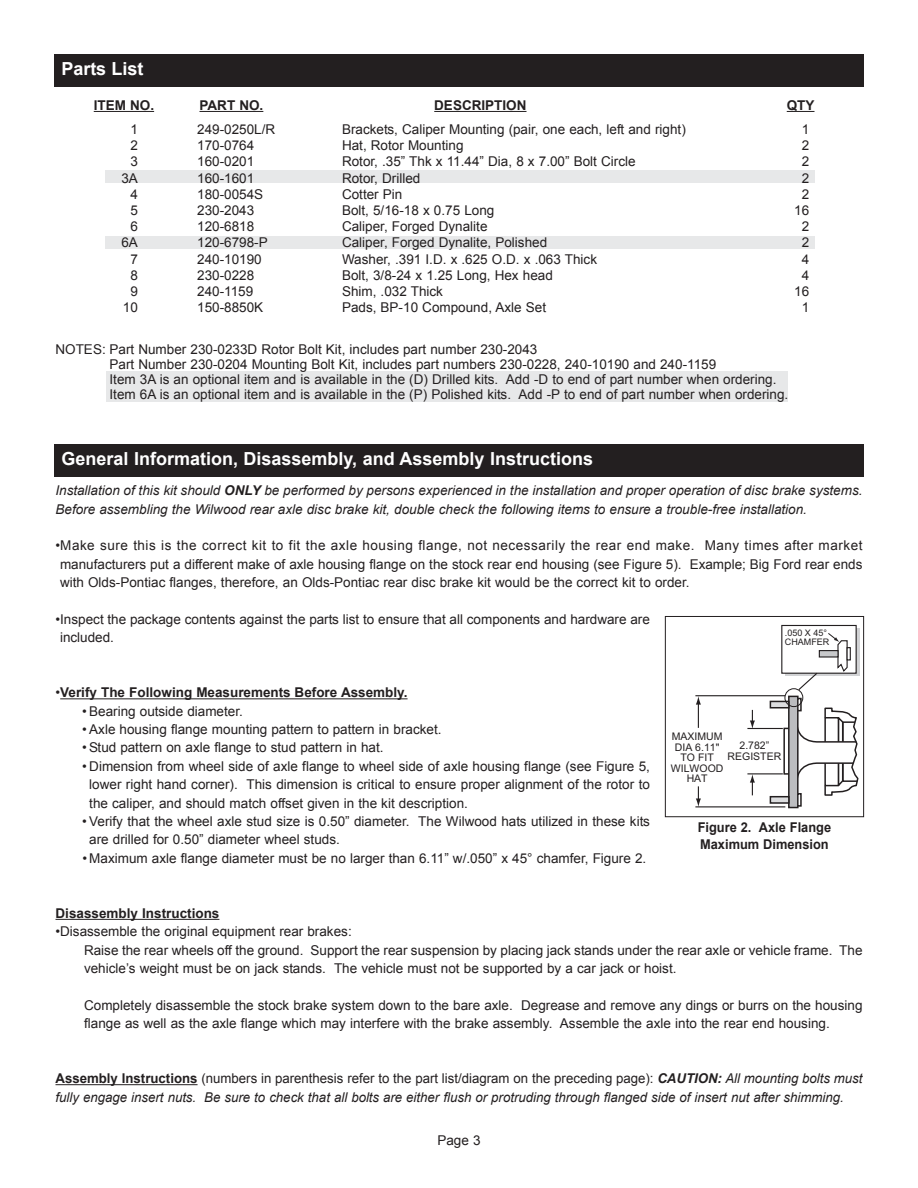
<style>
.page{position:relative;width:918px;height:1188px;background:#fff}
.page>*{position:absolute;margin:0;border:0;box-sizing:border-box;transform-origin:0 0}
.t1{font:700 18px "Arial";color:#fff}
.t2{font:13.5px/16.2px "Arial";color:#231f20}
.t3{font:italic 13.5px/18.3px "Arial";color:#231f20}
.t4{font:700 13.5px "Arial";color:#231f20}
.t5{font:700 13.5px/16.2px "Arial";color:#231f20;scale:.95 1}
.t6{font:10.5px/10.5px "Arial";color:#231f20;text-align:center}
.t7{font:9px/9px "Arial";color:#231f20}
.s1{font-weight:700}
.s2{font-weight:400}
.s3{font-weight:700;font-style:normal}
.s4{font-style:normal}
</style>
<div class="page">
<div style="left:106px;top:372px;width:682px;height:30px;background:#e7e8e9"></div>
<div style="left:106px;top:170px;width:709px;height:12px;background:#e7e8e9"></div>
<div style="left:106px;top:236px;width:709px;height:12px;background:#e7e8e9"></div>
<hr style="left:94px;top:111px;width:60px;height:1px;background:#231f20">
<hr style="left:200px;top:111px;width:63px;height:1px;background:#231f20">
<hr style="left:434px;top:111px;width:93px;height:1px;background:#231f20">
<svg style="left:787px;top:111px;width:28px;height:1px"></svg>
<div style="left:54px;top:54px;width:810px;height:32px;background:#231f20"></div>
<hr style="left:60px;top:698px;width:348px;height:1px;background:#231f20">
<hr style="left:56px;top:919px;width:163px;height:1px;background:#231f20">
<hr style="left:56px;top:1084px;width:142px;height:1px;background:#231f20">
<div style="left:54px;top:445px;width:810px;height:32px;background:#231f20"></div>
<div style="left:783px;top:728px;width:12px;height:47px;border:2px solid #231f20"></div>
<hr style="left:695px;top:695px;width:90px;height:1px;background:#231f20">
<hr style="left:747px;top:728px;width:36px;height:1px;background:#231f20">
<hr style="left:695px;top:806px;width:90px;height:1px;background:#231f20">
<hr style="left:747px;top:773px;width:36px;height:1px;background:#231f20">
<svg style="left:696px;top:696px;width:5px;height:32px"></svg>
<svg style="left:696px;top:786px;width:5px;height:21px"></svg>
<svg style="left:750px;top:774px;width:5px;height:21px"></svg>
<svg style="left:750px;top:710px;width:5px;height:18px"></svg>
<div style="left:789px;top:696px;width:9px;height:112px;background:#bcbdc0"></div>
<div style="left:788px;top:696px;width:11px;height:112px;border:2px solid #231f20"></div>
<div style="left:797px;top:698px;width:5px;height:13px;border:2px solid #231f20"></div>
<div style="left:770px;top:701px;width:19px;height:7px;background:#dcdddf"></div>
<div style="left:770px;top:701px;width:20px;height:7px;border:2px solid #231f20"></div>
<div style="left:797px;top:793px;width:5px;height:14px;border:2px solid #231f20"></div>
<div style="left:770px;top:797px;width:19px;height:6px;background:#dcdddf"></div>
<div style="left:770px;top:796px;width:20px;height:8px;border:2px solid #231f20"></div>
<svg style="left:796px;top:699px;width:63px;height:107px"></svg>
<div style="left:785px;top:628px;width:75px;height:48px;background:#d1d2d4"></div>
<div style="left:782px;top:625px;width:74px;height:48px;background:#fff"></div>
<div style="left:781px;top:625px;width:76px;height:49px;border:1px solid #231f20"></div>
<div style="left:847px;top:647px;width:4px;height:14px;border:1px solid #231f20"></div>
<div style="left:819px;top:651px;width:19px;height:6px;background:#c7c8ca"></div>
<div style="left:819px;top:650px;width:20px;height:8px;border:1px solid #231f20"></div>
<svg style="left:827px;top:633px;width:23px;height:40px"></svg>
<div style="left:785px;top:688px;width:18px;height:19px;border:1px solid #231f20;border-radius:50%"></div>
<svg style="left:797px;top:672px;width:22px;height:19px"></svg>
<div style="left:665px;top:616px;width:199px;height:201px;border:1px solid #231f20"></div>
<h1 class="t1" style="left:62px;top:58px;width:84px">Parts List</h1>
<p class="t4" style="left:94px;top:98px;width:62px">ITEM NO.</p>
<p class="t4" style="left:200px;top:98px;width:65px">PART NO.</p>
<p class="t4" style="left:434px;top:98px;width:94px">DESCRIPTION</p>
<p class="t4" style="left:787px;top:98px;width:29px">QTY</p>
<p class="t2" style="left:197px;top:121px;width:80px">249-0250L/R<br>170-0764<br>160-0201<br>160-1601<br>180-0054S<br>230-2043<br>120-6818<br>120-6798-P<br>240-10190<br>230-0228<br>240-1159<br>150-8850K</p>
<p class="t2" style="left:342px;top:121px;width:345px">Brackets, Caliper Mounting (pair, one each, left and right)<br>Hat, Rotor Mounting<br>Rotor, .35” Thk x 11.44” Dia, 8 x 7.00” Bolt Circle<br>Rotor, Drilled<br>Cotter Pin<br>Bolt, 5/16-18 x 0.75 Long<br>Caliper, Forged Dynalite<br>Caliper, Forged Dynalite, Polished<br>Washer, .391 I.D. x .625 O.D. x .063 Thick<br>Bolt, 3/8-24 x 1.25 Long, Hex head<br>Shim, .032 Thick<br>Pads, BP-10 Compound, Axle Set</p>
<p class="t2" style="left:121px;top:121px;width:18px;text-align:right">1<br>2<br>3<br>3A<br>4<br>5<br>6<br>6A<br>7<br>8<br>9<br>10</p>
<p class="t2" style="left:794px;top:121px;width:17px;text-align:center">1<br>2<br>2<br>2<br>2<br>16<br>2<br>2<br>4<br>4<br>16<br>1</p>
<p class="t2" style="left:110px;top:341px;width:680px;line-height:15px;text-indent:-54px">NOTES: Part Number 230-0233D Rotor Bolt Kit, includes part number 230-2043<br>Part Number 230-0204 Mounting Bolt Kit, includes part numbers 230-0228, 240-10190 and 240-1159<br>Item 3A is an optional item and is available in the (D) Drilled kits. Add -D to end of part number when ordering.<br>Item 6A is an optional item and is available in the (P) Polished kits. Add -P to end of part number when ordering.</p>
<h1 class="t1" style="left:62px;top:449px;width:533px">General Information, Disassembly, and Assembly Instructions</h1>
<p class="t3" style="left:56px;top:481px;width:809px">Installation of this kit should <span class="s1">ONLY</span> be performed by persons experienced in the installation and proper operation of disc brake systems.<br>Before assembling the Wilwood rear axle disc brake kit, double check the following items to ensure a trouble-free installation.</p>
<p class="t2" style="left:60px;top:537px;width:804px;line-height:18.3px;text-align:justify;text-indent:-5px">•Make sure this is the correct kit to fit the axle housing flange, not necessarily the rear end make. Many times after market manufacturers put a different make of axle housing flange on the stock rear end housing (see Figure 5). Example; Big Ford rear ends with Olds-Pontiac flanges, therefore, an Olds-Pontiac rear disc brake kit would be the correct kit to order.</p>
<p class="t2" style="left:60px;top:610px;width:591px;line-height:18.3px;text-indent:-5px">•Inspect the package contents against the parts list to ensure that all components and hardware are included.</p>
<p class="t7" style="left:785px;top:629px;width:46px">.050 X 45°<br>CHAMFER</p>
<p class="t4" style="left:56px;top:685px;width:354px"><span class="s2">•</span>Verify The Following Measurements Before Assembly.</p>
<p class="t2" style="left:82px;top:703px;width:162px">• Bearing outside diameter.</p>
<p class="t2" style="left:82px;top:721px;width:361px">• Axle housing flange mounting pattern to pattern in bracket.</p>
<p class="t2" style="left:82px;top:740px;width:303px">• Stud pattern on axle flange to stud pattern in hat.</p>
<p class="t2" style="left:89px;top:757px;width:562px;line-height:18.3px;text-align:justify;text-indent:-7px">• Dimension from wheel side of axle flange to wheel side of axle housing flange (see Figure 5, lower right hand corner). This dimension is critical to ensure proper alignment of the rotor to the caliper, and should match offset given in the kit description.</p>
<p class="t2" style="left:89px;top:812px;width:562px;line-height:18.3px;text-indent:-7px">• Verify that the wheel axle stud size is 0.50” diameter. The Wilwood hats utilized in these kits are drilled for 0.50” diameter wheel studs.</p>
<p class="t2" style="left:82px;top:850px;width:565px">• Maximum axle flange diameter must be no larger than 6.11” w/.050” x 45° chamfer, Figure 2.</p>
<p class="t6" style="left:671px;top:731px;width:54px">MAXIMUM<br>DIA 6.11"<br>TO FIT<br>WILWOOD<br>HAT</p>
<p class="t6" style="left:728px;top:740px;width:55px">2.782”<br>REGISTER</p>
<p class="t5" style="left:698px;top:820px;width:142px">Figure 2. Axle Flange<br>Maximum Dimension</p>
<p class="t4" style="left:56px;top:906px;width:165px">Disassembly Instructions</p>
<p class="t2" style="left:84px;top:922px;width:780px;line-height:18.3px;text-indent:-29px">•Disassemble the original equipment rear brakes:<br>Raise the rear wheels off the ground. Support the rear suspension by placing jack stands under the rear axle or vehicle frame. The vehicle’s weight must be on jack stands. The vehicle must not be supported by a car jack or hoist.</p>
<p class="t2" style="left:84px;top:996px;width:780px;line-height:18.3px">Completely disassemble the stock brake system down to the bare axle. Degrease and remove any dings or burrs on the housing flange as well as the axle flange which may interfere with the brake assembly. Assemble the axle into the rear end housing.</p>
<p class="t3" style="left:56px;top:1069px;width:809px"><span class="s3">Assembly Instructions</span> <span class="s4">(numbers in parenthesis refer to the part list/diagram on the preceding page):</span> <span class="s1">CAUTION:</span> All mounting bolts must fully engage insert nuts. Be sure to check that all bolts are either flush or protruding through flanged side of insert nut after shimming.</p>
<p class="t2" style="left:437px;top:1133px;width:45px">Page 3</p>
</div>
